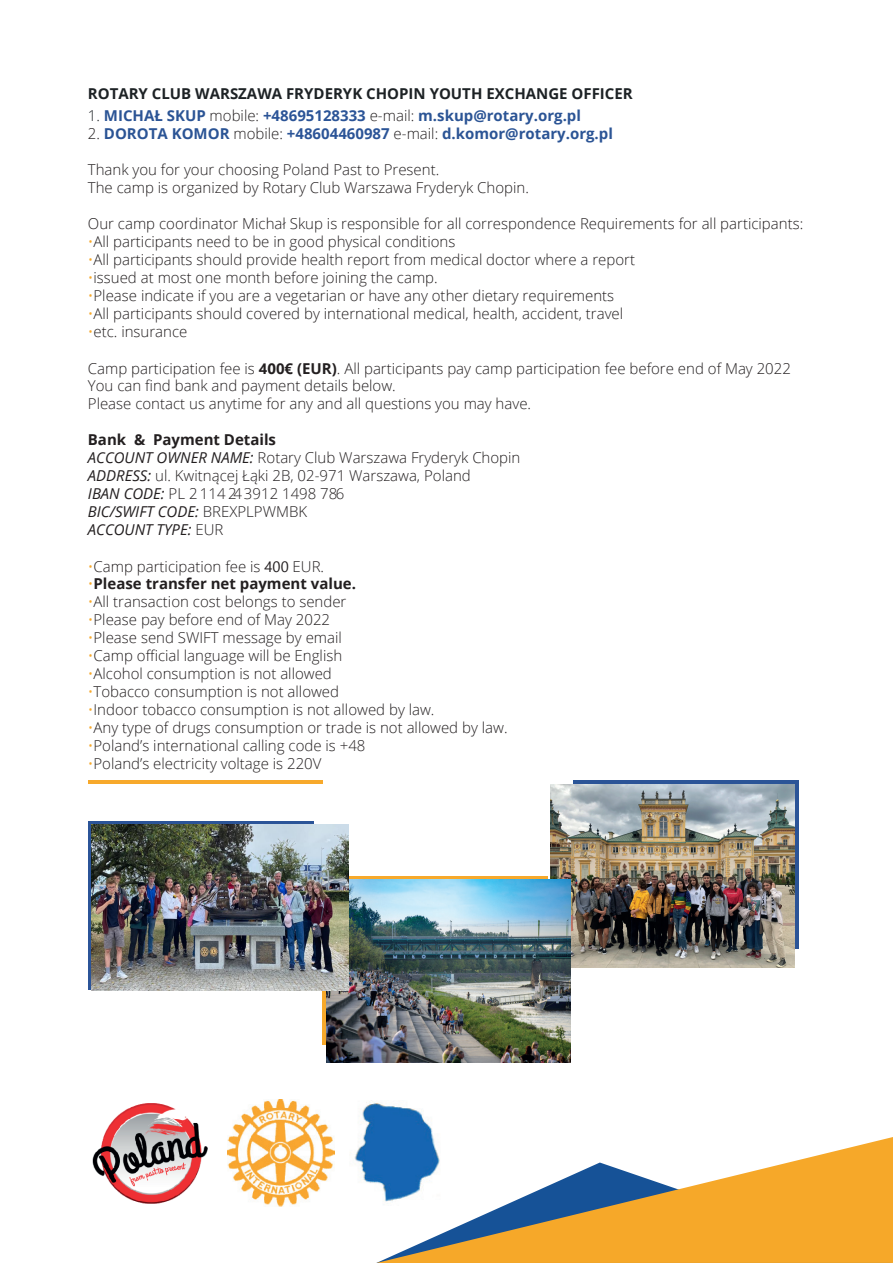
<style>
.page{position:relative;width:893px;height:1263px;background:#fff}
.page>*{position:absolute;margin:0;border:0;box-sizing:border-box;transform-origin:0 0}
.t1{font:300 15px/18px "Open Sans";color:#231f20}
.t2{font:700 15px "Open Sans";color:#2b5495}
.t3{font:700 15px "Open Sans";color:#1d2225}
.t4{font:700 15px "Open Sans";color:#231f20}
.s1{font-weight:300;color:#1d2225}
.s2{font-weight:300;color:#231f20}
.s3{color:#2b5497}
.s4{color:#f7a92b}
.s5{font-family:"Gadugi";font-weight:700}
.s6{font-weight:700}
.s7{font-weight:400;font-style:italic}
.s8{font-family:"Gadugi";font-weight:400}
.s9{font-weight:300;color:#f7a92b}
</style>
<div class="page">
<hr style="left:88px;top:780px;width:234px;height:4px;background:#f7a92b">
<img style="left:92px;top:1103px;width:116px;height:101px">
<img style="left:228px;top:1099px;width:106px;height:107px">
<img style="left:350px;top:1100px;width:84px;height:83px">
<svg style="left:376px;top:1137px;width:517px;height:126px"></svg>
<div style="left:573px;top:780px;width:226px;height:169px;background:#2b5497"></div>
<img style="left:551px;top:784px;width:244px;height:183px">
<div style="left:88px;top:821px;width:226px;height:169px;background:linear-gradient(to right,#2b5498,#2b5498)"></div>
<div style="left:322px;top:876px;width:226px;height:168px;background:#f7a92b"></div>
<img style="left:326px;top:879px;width:244px;height:183px">
<img style="left:92px;top:824px;width:256px;height:166px">
<p class="t3" style="left:88px;top:83px;width:546px">ROTARY CLUB WARSZAWA FRYDERYK CHOPIN YOUTH EXCHANGE OFFICER</p>
<p class="t2" style="left:88px;top:105px;width:495px"><span class="s1">1.</span> MICHAŁ SKUP <span class="s2">mobile:</span> <span class="s3">+48695128333</span> <span class="s2">e-mail:</span> m.skup@rotary.org.pl</p>
<p class="t2" style="left:88px;top:123px;width:527px"><span class="s2">2.</span> DOROTA KOMOR <span class="s2">mobile:</span> <span class="s3">+48604460987</span> <span class="s2">e-mail:</span> d.komor@rotary.org.pl</p>
<p class="t1" style="left:88px;top:160px;width:442px">Thank you for your choosing Poland Past to Present.<br>The camp is organized by Rotary Club Warszawa Fryderyk Chopin.</p>
<p class="t1" style="left:88px;top:214px;width:717px">Our camp coordinator Michał Skup is responsible for all correspondence Requirements for all participants:</p>
<p class="t1" style="left:88px;top:232px;width:369px"><span class="s4">•</span>All participants need to be in good physical conditions</p>
<p class="t1" style="left:88px;top:250px;width:549px"><span class="s4">•</span>All participants should provide health report from medical doctor where a report</p>
<p class="t1" style="left:88px;top:268px;width:351px"><span class="s4">•</span>issued at most one month before joining the camp.</p>
<p class="t1" style="left:88px;top:286px;width:528px"><span class="s4">•</span>Please indicate if you are a vegetarian or have any other dietary requirements</p>
<p class="t1" style="left:88px;top:304px;width:537px"><span class="s4">•</span>All participants should covered by international medical, health, accident, travel</p>
<p class="t1" style="left:88px;top:322px;width:101px"><span class="s4">•</span>etc. insurance</p>
<p class="t1" style="left:88px;top:359px;width:705px">Camp participation fee is <span class="s5">40</span><span class="s6">0€ (EUR)</span>. All participants pay camp participation fee before end of May 2022<br>You can find bank and payment details below.<br>Please contact us anytime for any and all questions you may have.</p>
<p class="t1" style="left:88px;top:430px;width:434px"><span class="s6">Bank &amp; Payment Details<br></span><span class="s7">ACCOUNT OWNER NAME:</span> Rotary Club Warszawa Fryderyk Chopin <span class="s7">ADDRESS:</span> ul. Kwitnącej Łąki 2B, 02-971 Warszawa, Poland<br><span class="s7">IBAN CODE:</span> PL 2 114 24 3912 1498 786<br><span class="s7">BIC/SWIFT CODE:</span> BREXPLPWMBK<br><span class="s7">ACCOUNT TYPE:</span> EUR</p>
<p class="t1" style="left:88px;top:557px;width:238px"><span class="s4">•</span>Camp participation fee is <span class="s8">400</span> EUR.</p>
<p class="t4" style="left:88px;top:573px;width:270px"><span class="s9">•</span>Please transfer net payment value.</p>
<p class="t1" style="left:88px;top:592px;width:260px"><span class="s4">•</span>All transaction cost belongs to sender</p>
<p class="t1" style="left:88px;top:610px;width:244px"><span class="s4">•</span>Please pay before end of May 2022</p>
<p class="t1" style="left:88px;top:628px;width:255px"><span class="s4">•</span>Please send SWIFT message by email</p>
<p class="t1" style="left:88px;top:646px;width:256px"><span class="s4">•</span>Camp official language will be English</p>
<p class="t1" style="left:88px;top:664px;width:245px"><span class="s4">•</span>Alcohol consumption is not allowed</p>
<p class="t1" style="left:88px;top:682px;width:253px"><span class="s4">•</span>Tobacco consumption is not allowed</p>
<p class="t1" style="left:88px;top:700px;width:348px"><span class="s4">•</span>Indoor tobacco consumption is not allowed by law.</p>
<p class="t1" style="left:88px;top:718px;width:421px"><span class="s4">•</span>Any type of drugs consumption or trade is not allowed by law.</p>
<p class="t1" style="left:88px;top:736px;width:279px"><span class="s4">•</span>Poland’s international calling code is +48</p>
<p class="t1" style="left:88px;top:754px;width:235px"><span class="s4">•</span>Poland’s electricity voltage is 220V</p>
</div>
